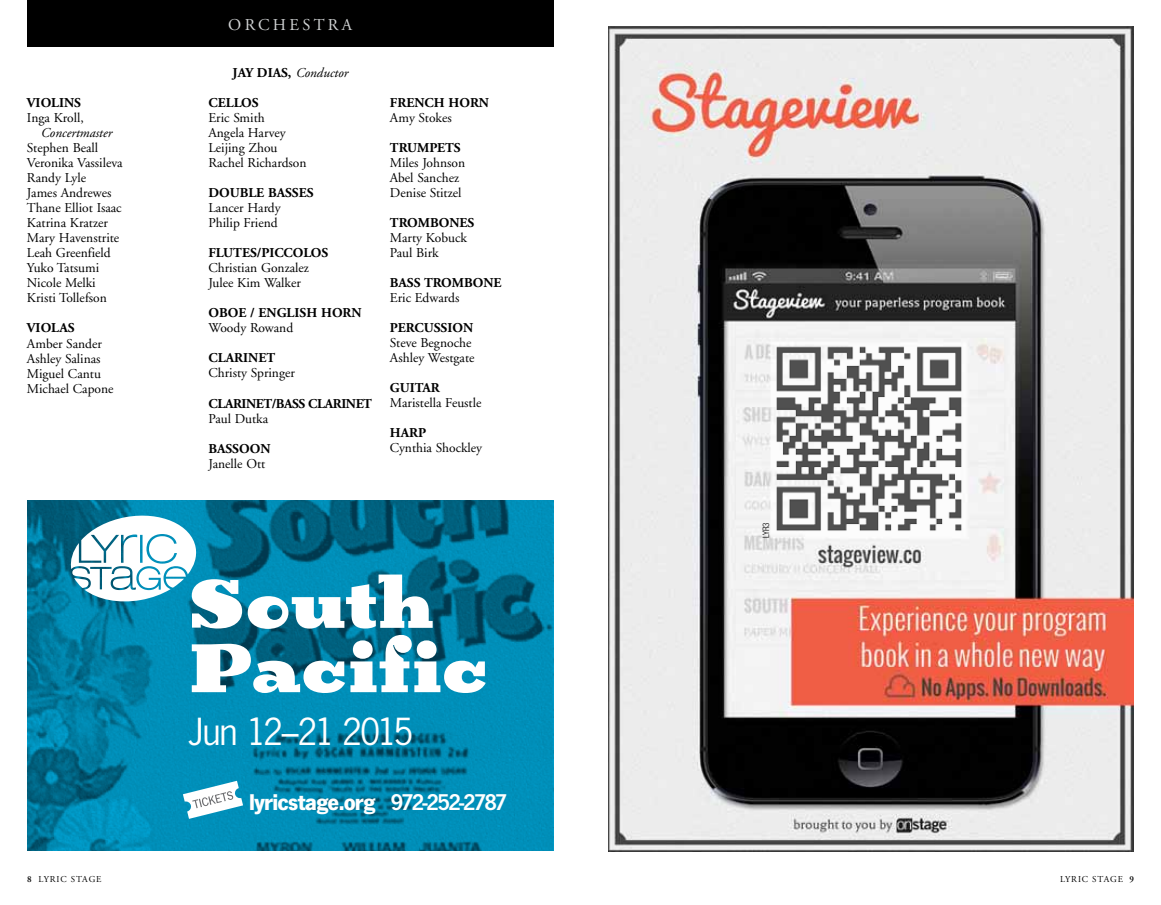
<style>
.page{position:relative;width:1161px;height:905px;background:#fff}
.page>*{position:absolute;margin:0;border:0;box-sizing:border-box;transform-origin:0 0}
.t1{font:76.05px/64.3px "Birra Stout";letter-spacing:.005em;color:#fff}
.t2{font:40.95px "News Got T";letter-spacing:-.07em;color:#fff}
.t3{font:700 23.7px "News Got T";letter-spacing:-.035em;color:#fff}
.t4{font:16.5px "Adobe Garamond";color:#d1d3d4}
.t5{font:13.5px/15px "Adobe Garamond";color:#000}
.t6{font:700 13.5px "Adobe Garamond";color:#000}
.t7{font:italic 13.5px "Adobe Garamond";color:#000}
.t8{font:9px "Adobe Garamond";letter-spacing:.1em;color:#000}
.t9{font:300 condensed 9px "Helvetica Neue";color:#000}
.s1{font-weight:700;font-style:normal}
.s2{font-weight:600}
</style>
<div class="page">
<div style="left:27px;top:0;width:527px;height:46px;background:#000"></div>
<img style="left:608px;top:27px;width:525px;height:824px">
<img style="left:771px;top:340px;width:196px;height:197px">
<img style="left:27px;top:500px;width:526px;height:350px">
<svg style="left:183px;top:780px;width:60px;height:38px"></svg>
<svg style="left:70px;top:511px;width:127px;height:93px"></svg>
<p class="t6" style="left:27px;top:96px;width:18px">VIOLINS</p>
<p class="t5" style="left:27px;top:111px;width:58px">Inga Kroll,</p>
<p class="t7" style="left:40px;top:126px;width:73px">Concertmaster</p>
<p class="t5" style="left:27px;top:141px;width:97px">Stephen Beall<br>Veronika Vassileva<br>Randy Lyle<br>James Andrewes<br>Thane Elliot Isaac<br>Katrina Kratzer<br>Mary Havenstrite<br>Leah Greenfield<br>Yuko Tatsumi<br>Nicole Melki<br>Kristi Tollefson</p>
<p class="t6" style="left:27px;top:321px;width:47px">VIOLAS</p>
<p class="t5" style="left:27px;top:336px;width:88px">Amber Sander<br>Ashley Salinas<br>Miguel Cantu<br>Michael Capone</p>
<p class="t4" style="left:228px;top:16px;width:75px">ORCHESTRA</p>
<p class="t7" style="left:233px;top:66px;width:117px"><span class="s1">JAY DIAS,</span> Conductor</p>
<p class="t6" style="left:208px;top:96px;width:19px">CELLOS</p>
<p class="t5" style="left:208px;top:111px;width:100px">Eric Smith<br>Angela Harvey<br>Leijing Zhou<br>Rachel Richardson</p>
<p class="t6" style="left:208px;top:186px;width:21px">DOUBLE</p>
<p class="t6" style="left:268px;top:186px;width:25px">BASSES</p>
<p class="t5" style="left:208px;top:201px;width:74px">Lancer Hardy<br>Philip Friend</p>
<p class="t6" style="left:208px;top:246px;width:17px">FLUTES</p>
<p class="t6" style="left:257px;top:246px;width:22px">/PICCOLOS</p>
<p class="t5" style="left:208px;top:261px;width:102px">Christian Gonzalez<br>Julee Kim Walker</p>
<p class="t6" style="left:208px;top:306px;width:21px">OBOE</p>
<p class="t6" style="left:250px;top:306px;width:26px">/ ENGLISH</p>
<p class="t6" style="left:321px;top:306px;width:22px">HORN</p>
<p class="t5" style="left:208px;top:321px;width:86px">Woody Rowand</p>
<p class="t6" style="left:208px;top:351px;width:35px">CLARINET</p>
<p class="t5" style="left:208px;top:366px;width:88px">Christy Springer</p>
<p class="t6" style="left:208px;top:396px;width:34px">CLARINET</p>
<p class="t6" style="left:272px;top:396px;width:70px">/BASS CLARINET</p>
<p class="t5" style="left:208px;top:411px;width:61px">Paul Dutka</p>
<p class="t6" style="left:208px;top:441px;width:27px">BASSOON</p>
<p class="t5" style="left:208px;top:456px;width:58px">Janelle Ott</p>
<p class="t6" style="left:390px;top:96px;width:18px">FRENCH</p>
<p class="t6" style="left:448px;top:96px;width:22px">HORN</p>
<p class="t5" style="left:390px;top:111px;width:63px">Amy Stokes</p>
<p class="t6" style="left:390px;top:141px;width:19px">TRUMPETS</p>
<p class="t5" style="left:390px;top:156px;width:77px">Miles Johnson<br>Abel Sanchez<br>Denise Stitzel</p>
<p class="t6" style="left:390px;top:216px;width:20px">TROMBONES</p>
<p class="t5" style="left:390px;top:231px;width:78px">Marty Kobuck<br>Paul Birk</p>
<p class="t6" style="left:390px;top:276px;width:54px">BASS TROMBONE</p>
<p class="t5" style="left:390px;top:291px;width:71px">Eric Edwards</p>
<p class="t6" style="left:390px;top:321px;width:18px">PERCUSSION</p>
<p class="t5" style="left:390px;top:336px;width:86px">Steve Begnoche<br>Ashley Westgate</p>
<p class="t6" style="left:390px;top:381px;width:48px">GUITAR</p>
<p class="t5" style="left:390px;top:396px;width:93px">Maristella Feustle</p>
<p class="t6" style="left:390px;top:426px;width:29px">HARP</p>
<p class="t5" style="left:390px;top:441px;width:94px">Cynthia Shockley</p>
<h1 class="t1" style="left:189px;top:570px;width:300px">South<br>Pacific</h1>
<h2 class="t2" style="left:189px;top:708px;width:226px">Jun 12–21 2015</h2>
<h3 class="t3" style="left:249px;top:788px;width:260px">lyricstage.org <span class="s2">972-252-2787</span></h3>
<p class="t9" style="left:761px;top:538px;width:17px;rotate:-90deg">LYR3</p>
<p class="t8" style="left:27px;top:874px;width:76px"><span class="s2">8</span> lyric stage</p>
<p class="t8" style="left:1060px;top:874px;width:75px">lyric stage <span class="s2">9</span></p>
</div>
